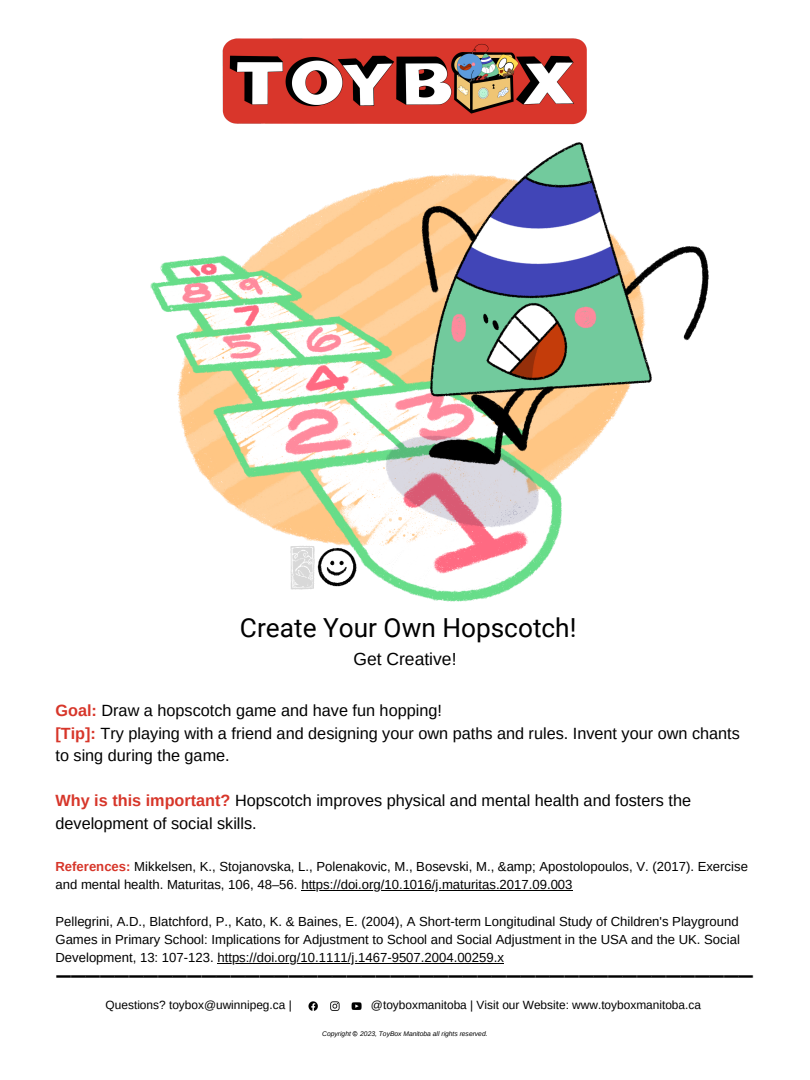
<style>
.page{position:relative;width:810px;height:1080px;background:#fff}
.page>*{position:absolute;margin:0;border:0;box-sizing:border-box;transform-origin:0 0}
.t1{font:33.75px "Canva Sans";color:#000}
.t2{font:26.25px "Roboto";color:#000}
.t3{font:17.5px "Arimo";color:#000}
.t4{font:16.25px/22.5px "Arimo";color:#000}
.t5{font:13.12px/18.2px "Arimo";color:#000}
.t6{font:11.88px "Arimo";color:#000}
.t7{font:italic 6.69px "Arimo";color:#000}
.s1{font-weight:700;color:#d7362a}
</style>
<div class="page">
<img style="left:222px;top:38px;width:365px;height:86px">
<img style="left:308px;top:1001px;width:54px;height:10px">
<svg style="left:352px;top:1031px;width:6px;height:6px"></svg>
<img style="left:150px;top:124px;width:559px;height:478px">
<hr style="left:301px;top:890px;width:272px;height:1px;background:#000">
<hr style="left:217px;top:963px;width:287px;height:1px;background:#000">
<p class="t2" style="left:240px;top:613px;width:338px">Create Your Own Hopscotch!</p>
<p class="t3" style="left:353px;top:649px;width:105px">Get Creative!</p>
<p class="t4" style="left:55px;top:699px;width:388px"><span class="s1">Goal:</span> Draw a hopscotch game and have fun hopping!</p>
<p class="t4" style="left:55px;top:722px;width:686px"><span class="s1">[Tip]:</span> Try playing with a friend and designing your own paths and rules. Invent your own chants to sing during the game.</p>
<p class="t4" style="left:55px;top:789px;width:637px"><span class="s1">Why is this important?</span> Hopscotch improves physical and mental health and fosters the development of social skills.</p>
<p class="t5" style="left:55px;top:857px;width:694px"><span class="s1">References:</span> Mikkelsen, K., Stojanovska, L., Polenakovic, M., Bosevski, M., &amp;amp; Apostolopoulos, V. (2017). Exercise and mental health. Maturitas, 106, 48–56. https://doi.org/10.1016/j.maturitas.2017.09.003</p>
<p class="t5" style="left:55px;top:912px;width:686px;text-align:justify">Pellegrini, A.D., Blatchford, P., Kato, K. &amp; Baines, E. (2004), A Short-term Longitudinal Study of Children's Playground Games in Primary School: Implications for Adjustment to School and Social Adjustment in the USA and the UK. Social Development, 13: 107-123. https://doi.org/10.1111/j.1467-9507.2004.00259.x</p>
<p class="t1" style="left:57px;top:938px;width:698px">________________________________________________</p>
<p class="t6" style="left:106px;top:999px;width:188px">Questions? toybox@uwinnipeg.ca |</p>
<p class="t6" style="left:371px;top:999px;width:332px">@toyboxmanitoba | Visit our Website: www.toyboxmanitoba.ca</p>
<p class="t7" style="left:322px;top:1030px;width:30px">Copyright</p>
<p class="t7" style="left:360px;top:1030px;width:129px">2023, ToyBox Manitoba all rights reserved.</p>
</div>
